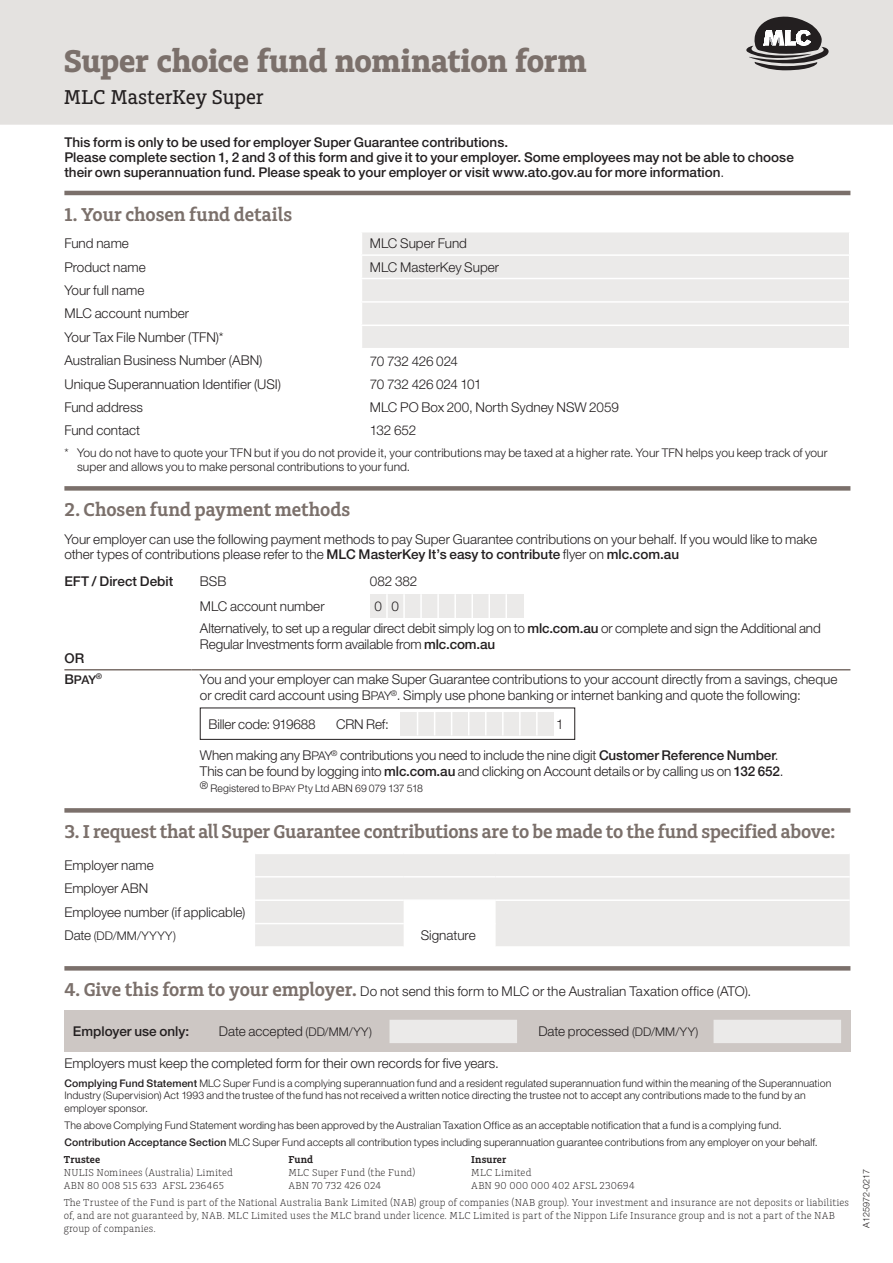
<style>
.page{position:relative;width:893px;height:1263px;background:#fff}
.page>*{position:absolute;margin:0;border:0;box-sizing:border-box;transform-origin:0 0}
.t1{font:700 33px "Charlie Std";letter-spacing:-.01em;color:#7b706b}
.t2{font:500 21px "Charlie Std";color:#231f20}
.t3{font:600 19.5px "Charlie Std";letter-spacing:-.005em;color:#7b706b}
.t4{font:300 13.5px/23.4px "Helvetica Neue LT Std";color:#231f20}
.t5{font:500 13.5px/15px "Helvetica Neue LT Std";color:#231f20}
.t6{font:300 13.5px "Helvetica Neue LT Std";letter-spacing:-.035em;color:#231f20}
.t7{font:300 13.5px "Helvetica Neue LT Std";letter-spacing:-.03em;color:#231f20}
.t8{font:300 12px/14.4px "Helvetica Neue LT Std";letter-spacing:.005em;color:#231f20}
.t9{font:500 12px "Helvetica Neue LT Std";color:#231f20}
.t10{font:300 10.5px/12.6px "Helvetica Neue LT Std";letter-spacing:.01em;color:#231f20}
.t11{font:300 10.5px/12.6px "Charlie Std";letter-spacing:.01em;color:#231f20}
.t12{font:600 10.5px "Charlie Std";letter-spacing:.01em;color:#231f20}
.t13{font:300 9px "Helvetica Neue LT Std";color:#231f20}
.s1{font-weight:300}
.s2{font-weight:500}
.s3{font-size:13.5px}
.s4{font-size:12px}
.s5{font-size:9px}
.s6{font-family:"Charlie Std";font-weight:600;font-size:19.5px;color:#7b706b}
</style>
<div class="page">
<div style="left:0;top:0;width:893px;height:125px;background:#e4e2e0"></div>
<svg style="left:745px;top:16px;width:84px;height:54px;background:#898686"></svg>
<hr style="left:64px;top:191px;width:786px;height:4px;background:#7b706b">
<div style="left:64px;top:486px;width:786px;height:5px;background:#7b706b"></div>
<div style="left:64px;top:808px;width:786px;height:5px;background:#7b706b"></div>
<svg style="left:64px;top:966px;width:786px;height:4px;background:#7e736f"></svg>
<div style="left:362px;top:232px;width:487px;height:116px;background:#ebeae9"></div>
<hr style="left:361px;top:254px;width:489px;height:2px;background:#fff">
<hr style="left:361px;top:278px;width:489px;height:1px;background:#fff">
<hr style="left:361px;top:301px;width:489px;height:2px;background:#fff">
<hr style="left:361px;top:325px;width:489px;height:1px;background:#fff">
<div style="left:370px;top:594px;width:153px;height:24px;background:#ebeae9"></div>
<hr style="left:386px;top:594px;width:2px;height:24px;background:#fff">
<hr style="left:403px;top:594px;width:2px;height:24px;background:#fff">
<hr style="left:420px;top:594px;width:2px;height:24px;background:#fff">
<hr style="left:437px;top:594px;width:2px;height:24px;background:#fff">
<hr style="left:454px;top:594px;width:2px;height:24px;background:#fff">
<hr style="left:471px;top:594px;width:2px;height:24px;background:#fff">
<hr style="left:488px;top:594px;width:2px;height:24px;background:#fff">
<hr style="left:505px;top:594px;width:2px;height:24px;background:#fff">
<hr style="left:64px;top:669px;width:127px;height:1px;background:#7b706b">
<hr style="left:191px;top:669px;width:659px;height:1px;background:#7b706b">
<div style="left:200px;top:707px;width:375px;height:33px;border:1px solid #231f20"></div>
<div style="left:400px;top:712px;width:154px;height:23px;background:#ebeae9"></div>
<svg style="left:417px;top:712px;width:1px;height:23px"></svg>
<svg style="left:434px;top:712px;width:1px;height:23px"></svg>
<svg style="left:451px;top:712px;width:1px;height:23px"></svg>
<svg style="left:468px;top:712px;width:1px;height:23px"></svg>
<svg style="left:485px;top:712px;width:1px;height:23px"></svg>
<hr style="left:502px;top:712px;width:2px;height:23px;background:#fff">
<hr style="left:519px;top:712px;width:2px;height:23px;background:#fff">
<hr style="left:536px;top:712px;width:2px;height:23px;background:#fff">
<div style="left:255px;top:854px;width:595px;height:92px;background:#ebeae9"></div>
<svg style="left:404px;top:901px;width:91px;height:45px"></svg>
<hr style="left:255px;top:876px;width:149px;height:1px;background:#fff">
<hr style="left:404px;top:876px;width:91px;height:1px;background:#fff">
<hr style="left:495px;top:876px;width:355px;height:1px;background:#fff">
<hr style="left:255px;top:899px;width:149px;height:2px;background:#fff">
<hr style="left:404px;top:899px;width:91px;height:2px;background:#fff">
<hr style="left:495px;top:899px;width:355px;height:2px;background:#fff">
<hr style="left:255px;top:923px;width:149px;height:1px;background:#fff">
<hr style="left:404px;top:923px;width:91px;height:1px;background:#fff">
<div style="left:64px;top:1011px;width:786px;height:41px;background:#cdc7c4"></div>
<svg style="left:389px;top:1020px;width:452px;height:23px"></svg>
<h1 class="t1" style="left:64px;top:42px;width:524px">Super choice fund nomination form</h1>
<h2 class="t2" style="left:64px;top:85px;width:202px">MLC MasterKey Super</h2>
<p class="t5" style="left:64px;top:135px;width:731px">This form is only to be used for employer Super Guarantee contributions.<br>Please complete section 1, 2 and 3 of this form and give it to your employer. Some employees may not be able to choose their own superannuation fund. Please speak to your employer or visit www.ato.gov.au for more information<span class="s1">.</span></p>
<h3 class="t3" style="left:64px;top:203px;width:229px">1. Your chosen fund details</h3>
<p class="t4" style="left:64px;top:231px;width:66px">Fund name</p>
<p class="t4" style="left:370px;top:231px;width:99px">MLC Super Fund</p>
<p class="t4" style="left:64px;top:255px;width:83px">Product name</p>
<p class="t4" style="left:370px;top:255px;width:131px">MLC MasterKey Super</p>
<p class="t4" style="left:64px;top:278px;width:200px">Your full name<br>MLC account number<br>Your Tax File Number (TFN)*<br>Australian Business Number (ABN)</p>
<p class="t7" style="left:370px;top:352px;width:89px">70 732 426 024</p>
<p class="t4" style="left:64px;top:372px;width:218px">Unique Superannuation Identifier (USI)</p>
<p class="t6" style="left:370px;top:375px;width:113px">70 732 426 024 101</p>
<p class="t4" style="left:64px;top:395px;width:80px">Fund address</p>
<p class="t4" style="left:370px;top:395px;width:250px">MLC PO Box 200, North Sydney NSW 2059</p>
<p class="t4" style="left:64px;top:419px;width:77px">Fund contact</p>
<p class="t4" style="left:370px;top:418px;width:48px">132 652</p>
<p class="t8" style="left:77px;top:445px;width:752px;text-indent:-13px">* You do not have to quote your TFN but if you do not provide it, your contributions may be taxed at a higher rate. Your TFN helps you keep track of your super and allows you to make personal contributions to your fund.</p>
<h3 class="t3" style="left:64px;top:499px;width:287px">2. Chosen fund payment methods</h3>
<p class="t4" style="left:64px;top:531px;width:754px;line-height:15px">Your employer can use the following payment methods to pay Super Guarantee contributions on your behalf. If you would like to make other types of contributions please refer to the <span class="s2">MLC MasterKey It’s easy to contribute</span> flyer on <span class="s2">mlc.com.au</span></p>
<p class="t5" style="left:64px;top:574px;width:110px">EFT / Direct Debit</p>
<p class="t4" style="left:200px;top:570px;width:28px">BSB</p>
<p class="t4" style="left:370px;top:570px;width:49px">082 382</p>
<p class="t4" style="left:200px;top:594px;width:126px">MLC account number</p>
<p class="t4" style="left:200px;top:594px;width:622px;line-height:22.5px;text-indent:175px">0 0<br>Alternatively, to set up a regular direct debit simply log on to <span class="s2">mlc.com.au</span> or complete and sign the Additional and</p>
<p class="t4" style="left:200px;top:632px;width:297px">Regular Investments form available from <span class="s2">mlc.com.au</span></p>
<p class="t5" style="left:64px;top:651px;width:21px">OR</p>
<p class="t9" style="left:64px;top:672px;width:39px"><span class="s3">B</span>PAY<sup>®</sup></p>
<p class="t4" style="left:200px;top:671px;width:639px;line-height:15.8px">You and your employer can make Super Guarantee contributions to your account directly from a savings, cheque or credit card account using B<span class="s4">PAY</span><sup>®</sup>. Simply use phone banking or internet banking and quote the following:</p>
<p class="t4" style="left:208px;top:713px;width:109px">Biller code: 919688</p>
<p class="t4" style="left:336px;top:713px;width:54px">CRN Ref:</p>
<p class="t4" style="left:556px;top:713px;width:9px">1</p>
<p class="t4" style="left:200px;top:747px;width:585px;line-height:15.8px">When making any B<span class="s4">PAY</span><sup>®</sup> contributions you need to include the nine digit <span class="s2">Customer Reference Number</span>.<br>This can be found by logging into <span class="s2">mlc.com.au</span> and clicking on Account details or by calling us on <span class="s2">132 652</span>.</p>
<p class="t10" style="left:200px;top:782px;width:225px">® Registered to B<span class="s5">PAY</span> Pty Ltd ABN 69 079 137 518</p>
<h3 class="t3" style="left:64px;top:821px;width:773px">3. I request that all Super Guarantee contributions are to be made to the fund specified above:</h3>
<p class="t4" style="left:64px;top:853px;width:183px">Employer name<br>Employer ABN<br>Employee number (if applicable)</p>
<p class="t8" style="left:64px;top:928px;width:113px"><span class="s3">Date</span> (DD/MM/YYYY)</p>
<p class="t4" style="left:421px;top:923px;width:56px">Signature</p>
<p class="t4" style="left:64px;top:979px;width:688px"><span class="s6">4. Give this form to your employer.</span> Do not send this form to MLC or the Australian Taxation office (ATO).</p>
<p class="t5" style="left:73px;top:1024px;width:118px">Employer use only:</p>
<p class="t4" style="left:219px;top:1019px;width:154px">Date accepted <span class="s4">(DD/MM/YY)</span></p>
<p class="t4" style="left:538px;top:1019px;width:162px">Date processed <span class="s4">(DD/MM/YY)</span></p>
<p class="t4" style="left:64px;top:1051px;width:436px">Employers must keep the completed form for their own records for five years.</p>
<p class="t10" style="left:64px;top:1076px;width:768px"><span class="s2">Complying Fund Statement</span> MLC Super Fund is a complying superannuation fund and a resident regulated superannuation fund within the meaning of the Superannuation<br>Industry (Supervision) Act 1993 and the trustee of the fund has not received a written notice directing the trustee not to accept any contributions made to the fund by an employer sponsor.</p>
<p class="t10" style="left:64px;top:1116px;width:755px;line-height:16.8px">The above Complying Fund Statement wording has been approved by the Australian Taxation Office as an acceptable notification that a fund is a complying fund.<br><span class="s2">Contribution Acceptance Section</span> MLC Super Fund accepts all contribution types including superannuation guarantee contributions from any employer on your behalf.</p>
<p class="t12" style="left:64px;top:1154px;width:38px">Trustee</p>
<p class="t11" style="left:64px;top:1166px;width:171px">NULIS Nominees (Australia) Limited<br>ABN 80 008 515 633 AFSL 236465</p>
<p class="t12" style="left:288px;top:1154px;width:26px">Fund</p>
<p class="t11" style="left:288px;top:1166px;width:129px">MLC Super Fund (the Fund)<br>ABN 70 732 426 024</p>
<p class="t12" style="left:471px;top:1154px;width:36px">Insurer</p>
<p class="t11" style="left:471px;top:1166px;width:165px">MLC Limited<br>ABN 90 000 000 402 AFSL 230694</p>
<p class="t11" style="left:64px;top:1196px;width:787px">The Trustee of the Fund is part of the National Australia Bank Limited (NAB) group of companies (NAB group). Your investment and insurance are not deposits or liabilities of, and are not guaranteed by, NAB. MLC Limited uses the MLC brand under licence. MLC Limited is part of the Nippon Life Insurance group and is not a part of the NAB group of companies.</p>
<p class="t13" style="left:861px;top:1227px;width:61px;rotate:-90deg">A125972-0217</p>
</div>
